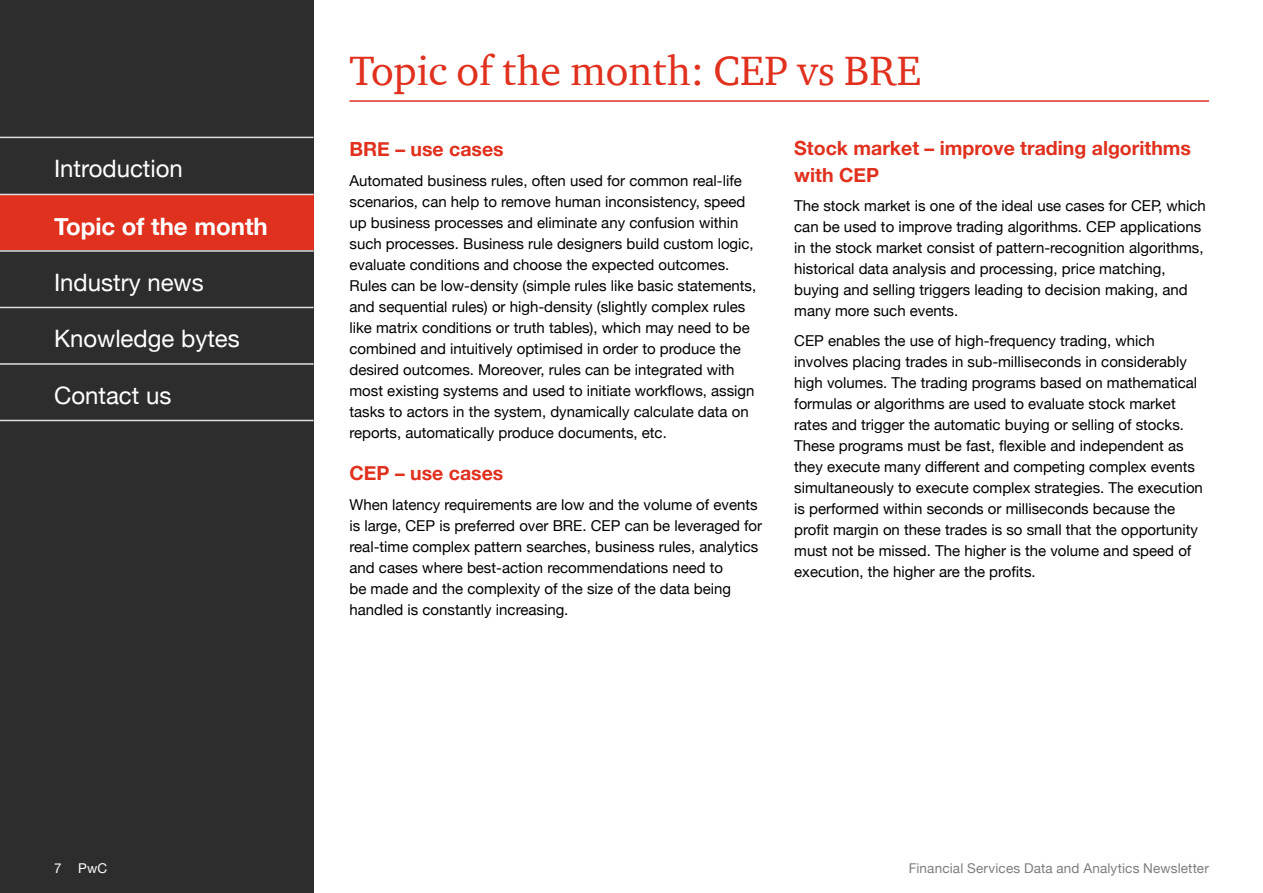
<style>
.page{position:relative;width:1263px;height:893px;background:#fff}
.page>*{position:absolute;margin:0;border:0;box-sizing:border-box;transform-origin:0 0}
.Body{font:42px "ITC Charter Com";color:#e0301e}
.t1{font:24px "Helvetica Neue";color:#fff}
.t2{font:700 24px "Helvetica Neue";color:#fff}
.Body-2{font:700 19.5px/27px "Helvetica Neue";color:#e0301e}
.Body-3{font:15px/21px "Helvetica Neue";color:#000}
.t3{font:13.5px "Helvetica Neue";letter-spacing:.01em;color:#7d7d7d}
.t4{font:13.5px "Helvetica Neue";color:#fff}
</style>
<div class="page">
<div style="left:0;top:0;width:314px;height:893px;background:#2d2d2d"></div>
<div style="left:0;top:195px;width:314px;height:55px;background:#e0301e"></div>
<hr style="left:0;top:137px;width:314px;height:1px;background:#dedede">
<hr style="left:0;top:194px;width:314px;height:1px;background:#dedede">
<hr style="left:0;top:250px;width:314px;height:2px;background:#dedede">
<hr style="left:0;top:307px;width:314px;height:1px;background:#dedede">
<hr style="left:0;top:363px;width:314px;height:2px;background:#dedede">
<hr style="left:0;top:420px;width:314px;height:1px;background:#dedede">
<hr style="left:349px;top:100px;width:860px;height:2px;background:#e0301e">
<h2 class="t1" style="left:54px;top:151px;width:130px">Introduction</h2>
<h2 class="t2" style="left:54px;top:207px;width:215px">Topic of the month</h2>
<h2 class="t1" style="left:54px;top:265px;width:151px">Industry news</h2>
<h2 class="t1" style="left:54px;top:321px;width:187px">Knowledge bytes</h2>
<h2 class="t1" style="left:54px;top:378px;width:119px">Contact us</h2>
<p class="Body" style="left:349px;top:45px;width:573px">Topic of the month: CEP vs BRE</p>
<p class="Body-2" style="left:349px;top:136px;width:156px">BRE – use cases</p>
<p class="Body-3" style="left:349px;top:171px;width:408px">Automated business rules, often used for common real-life scenarios, can help to remove human inconsistency, speed up business processes and eliminate any confusion within such processes. Business rule designers build custom logic, evaluate conditions and choose the expected outcomes.<br>Rules can be low-density (simple rules like basic statements, and sequential rules) or high-density (slightly complex rules like matrix conditions or truth tables), which may need to be combined and intuitively optimised in order to produce the desired outcomes. Moreover, rules can be integrated with most existing systems and used to initiate workflows, assign tasks to actors in the system, dynamically calculate data on reports, automatically produce documents, etc.</p>
<p class="Body-2" style="left:349px;top:460px;width:155px">CEP – use cases</p>
<p class="Body-3" style="left:349px;top:495px;width:414px">When latency requirements are low and the volume of events is large, CEP is preferred over BRE. CEP can be leveraged for real-time complex pattern searches, business rules, analytics and cases where best-action recommendations need to<br>be made and the complexity of the size of the data being handled is constantly increasing.</p>
<p class="Body-2" style="left:794px;top:135px;width:398px">Stock market – improve trading algorithms with CEP</p>
<p class="Body-3" style="left:794px;top:196px;width:413px">The stock market is one of the ideal use cases for CEP, which can be used to improve trading algorithms. CEP applications in the stock market consist of pattern-recognition algorithms, historical data analysis and processing, price matching, buying and selling triggers leading to decision making, and many more such events.</p>
<p class="Body-3" style="left:794px;top:331px;width:410px">CEP enables the use of high-frequency trading, which involves placing trades in sub-milliseconds in considerably high volumes. The trading programs based on mathematical formulas or algorithms are used to evaluate stock market rates and trigger the automatic buying or selling of stocks.<br>These programs must be fast, flexible and independent as they execute many different and competing complex events simultaneously to execute complex strategies. The execution is performed within seconds or milliseconds because the profit margin on these trades is so small that the opportunity must not be missed. The higher is the volume and speed of execution, the higher are the profits.</p>
<p class="t4" style="left:54px;top:858px;width:55px">7 PwC</p>
<p class="t3" style="left:909px;top:858px;width:302px">Financial Services Data and Analytics Newsletter</p>
</div>
